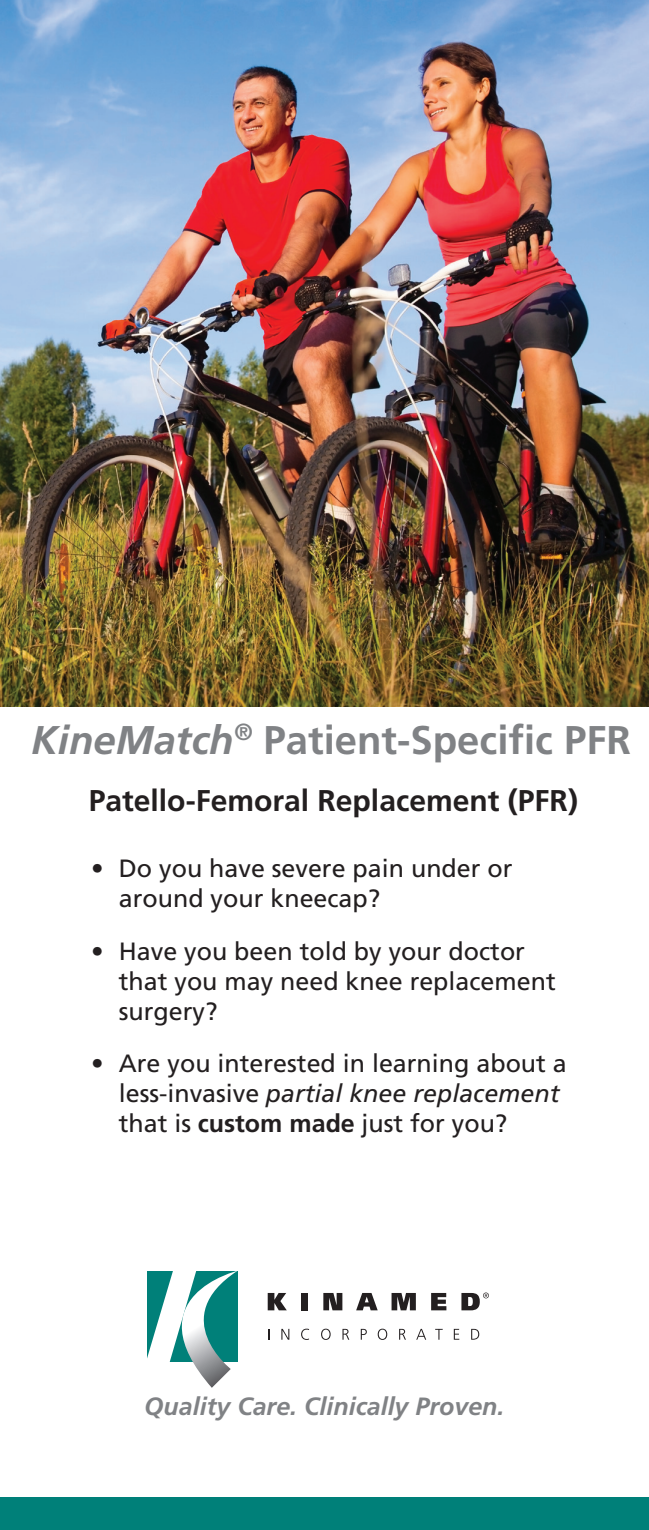
<style>
.page{position:relative;width:649px;height:1530px;background:#fff}
.page>*{position:absolute;margin:0;border:0;box-sizing:border-box;transform-origin:0 0}
.t1{font:700 40px "Frutiger LT Std";color:#808285}
.t2{font:700 30px "Frutiger LT Std";color:#231f20}
.t3{font:25px/30px "Frutiger LT Std";color:#231f20}
.t4{font:italic 700 25px "Frutiger LT Std";color:#808285}
.s1{font-style:italic}
.s2{font-weight:700;font-stretch:condensed}
.s3{font-weight:700}
</style>
<div class="page">
<div style="left:0;top:1497px;width:648px;height:33px;background:#008079"></div>
<img style="left:0;top:0;width:648px;height:706px">
<svg style="left:147px;top:1271px;width:90px;height:117px"></svg>
<svg style="left:267px;top:1293px;width:19px;height:17px"></svg>
<div style="left:301px;top:1293px;width:7px;height:17px;background:#231f20"></div>
<svg style="left:323px;top:1293px;width:19px;height:17px"></svg>
<svg style="left:356px;top:1293px;width:21px;height:17px"></svg>
<svg style="left:391px;top:1293px;width:24px;height:17px"></svg>
<svg style="left:431px;top:1293px;width:15px;height:17px"></svg>
<svg style="left:281px;top:1329px;width:8px;height:11px"></svg>
<svg style="left:301px;top:1329px;width:8px;height:11px"></svg>
<svg style="left:321px;top:1329px;width:9px;height:11px"></svg>
<svg style="left:342px;top:1329px;width:7px;height:11px"></svg>
<svg style="left:360px;top:1329px;width:6px;height:11px"></svg>
<svg style="left:377px;top:1329px;width:10px;height:11px"></svg>
<svg style="left:399px;top:1329px;width:6px;height:11px"></svg>
<svg style="left:416px;top:1329px;width:10px;height:11px"></svg>
<svg style="left:435px;top:1329px;width:7px;height:11px"></svg>
<svg style="left:453px;top:1329px;width:6px;height:11px"></svg>
<svg style="left:471px;top:1329px;width:8px;height:11px"></svg>
<svg style="left:461px;top:1293px;width:27px;height:17px"></svg>
<h1 class="t1" style="left:31px;top:716px;width:600px"><span class="s1">KineMatch</span><sup>®</sup> Patient-Specific PFR</h1>
<p class="t2" style="left:89px;top:783px;width:490px">Patello-Femoral Replacement (PFR)</p>
<p class="t3" style="left:119px;top:854px;width:395px;text-indent:-28px"><span class="s2">•</span> Do you have severe pain under or around your kneecap?</p>
<p class="t3" style="left:119px;top:936px;width:438px;text-indent:-28px"><span class="s2">•</span> Have you been told by your doctor that you may need knee replacement surgery?</p>
<p class="t3" style="left:119px;top:1049px;width:449px;text-indent:-28px"><span class="s2">•</span> Are you interested in learning about a less-invasive <span class="s1">partial knee replacement </span>that is <span class="s3">custom made</span> just for you?</p>
<p class="t4" style="left:144px;top:1392px;width:361px">Quality Care. Clinically Proven.</p>
</div>
